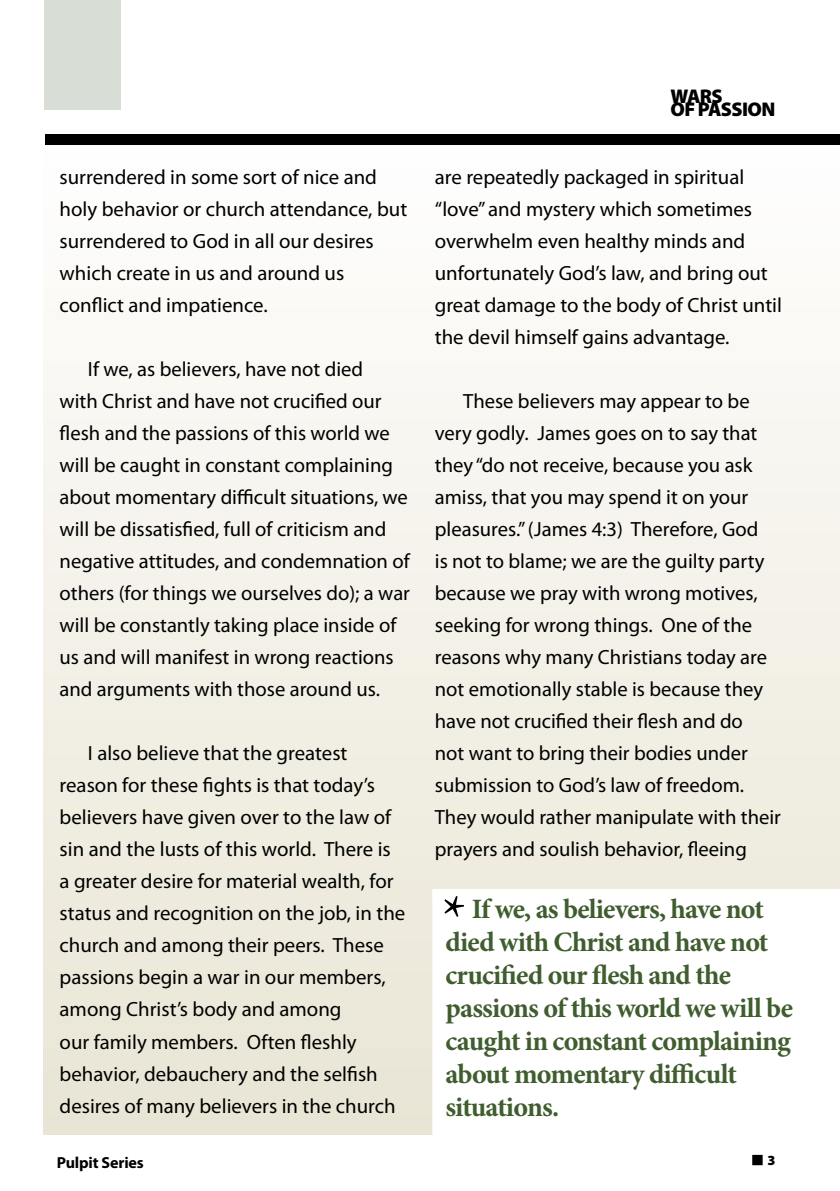
<style>
.page{position:relative;width:840px;height:1191px;background:#fff}
.page>*{position:absolute;margin:0;border:0;box-sizing:border-box;transform-origin:0 0}
.t1{font:700 28px/33px "Minion Pro";letter-spacing:-.03em;color:#3f5d2e}
.t2{font:20.6px/32px "Myriad Pro";color:#000}
.t3{font:900 19.8px "Myriad Pro";letter-spacing:-.03em;color:#000}
.Body_Text_2{font:700 16px "Myriad Pro";letter-spacing:-.01em;color:#000}
.t4{font:900 14px "Myriad Pro";color:#000}
</style>
<div class="page">
<div style="left:44px;top:137px;width:795px;height:997px;background:linear-gradient(to bottom,#fefefd,#e9e5d4)"></div>
<div style="left:45px;top:0;width:76px;height:110px;background:#d8ded5"></div>
<div style="left:45px;top:134px;width:794px;height:11px;background:#000"></div>
<div style="left:751px;top:1154px;width:11px;height:11px;background:#000"></div>
<svg style="left:432px;top:889px;width:407px;height:246px"></svg>
<svg style="left:444px;top:896px;width:19px;height:21px"></svg>
<p class="t2" style="left:60px;top:162px;width:349px">surrendered in some sort of nice and holy behavior or church attendance, but surrendered to God in all our desires which create in us and around us conflict and impatience.</p>
<p class="t2" style="left:60px;top:354px;width:352px;text-indent:28px">If we, as believers, have not died<br>with Christ and have not crucified our flesh and the passions of this world we will be caught in constant complaining about momentary difficult situations, we will be dissatisfied, full of criticism and negative attitudes, and condemnation of others (for things we ourselves do); a war will be constantly taking place inside of us and will manifest in wrong reactions and arguments with those around us.</p>
<p class="t2" style="left:60px;top:738px;width:347px;text-indent:28px">I also believe that the greatest reason for these fights is that today’s believers have given over to the law of sin and the lusts of this world. There is a greater desire for material wealth, for status and recognition on the job, in the church and among their peers. These passions begin a war in our members, among Christ’s body and among<br>our family members. Often fleshly behavior, debauchery and the selfish desires of many believers in the church</p>
<p class="Body_Text_2" style="left:57px;top:1153px;width:89px">Pulpit Series</p>
<p class="t3" style="left:670px;top:85px;width:53px">WARS</p>
<p class="t3" style="left:670px;top:98px;width:106px">OF PASSION</p>
<p class="t2" style="left:434px;top:162px;width:348px">are repeatedly packaged in spiritual “love” and mystery which sometimes overwhelm even healthy minds and unfortunately God’s law, and bring out great damage to the body of Christ until the devil himself gains advantage.</p>
<p class="t2" style="left:434px;top:386px;width:347px;text-indent:28px">These believers may appear to be very godly. James goes on to say that they “do not receive, because you ask amiss, that you may spend it on your pleasures.” (James 4:3) Therefore, God<br>is not to blame; we are the guilty party because we pray with wrong motives, seeking for wrong things. One of the reasons why many Christians today are not emotionally stable is because they have not crucified their flesh and do<br>not want to bring their bodies under submission to God’s law of freedom.<br>They would rather manipulate with their prayers and soulish behavior, fleeing</p>
<p class="t1" style="left:445px;top:894px;width:349px;text-indent:26px">If we, as believers, have not died with Christ and have not crucified our flesh and the passions of this world we will be caught in constant complaining about momentary difficult situations.</p>
<p class="t4" style="left:767px;top:1152px;width:10px">3</p>
</div>
